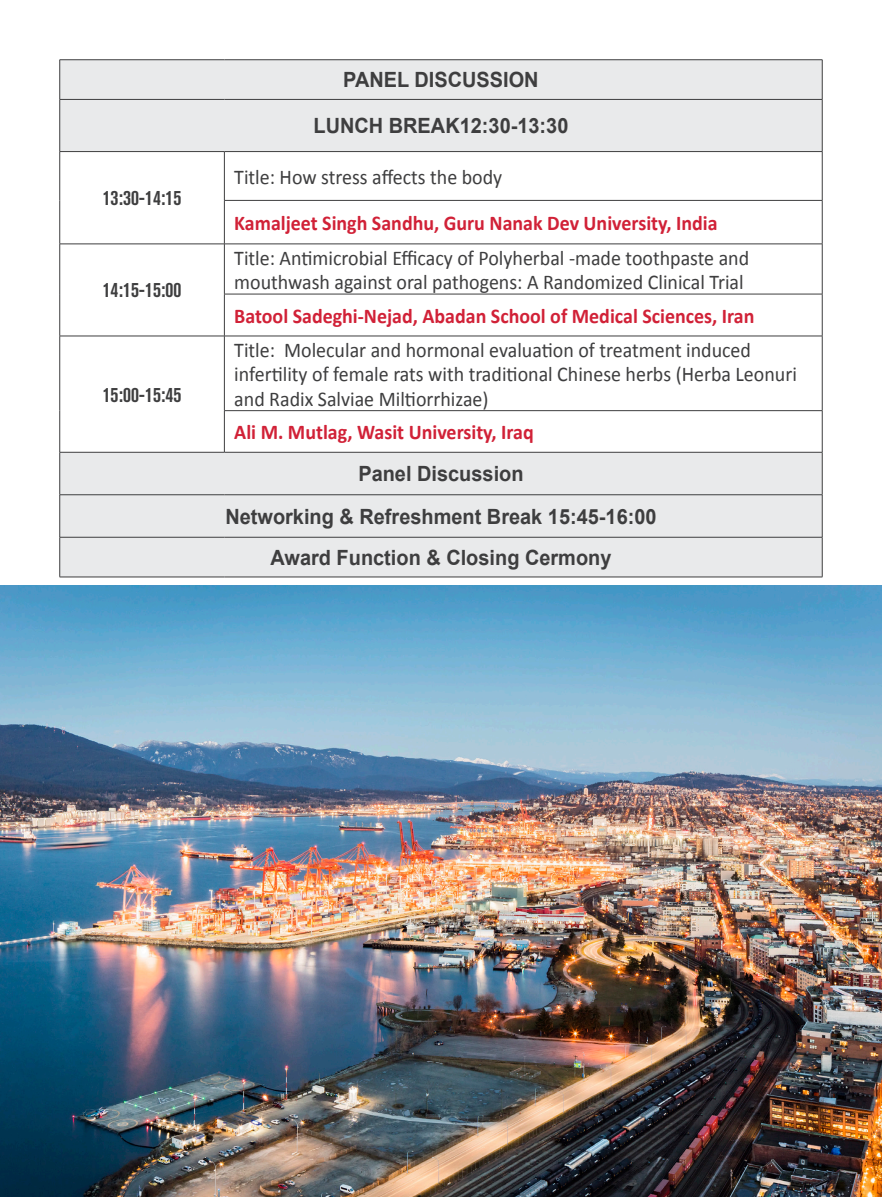
<style>
.page{position:relative;width:882px;height:1197px;background:#fff}
.page>*{position:absolute;margin:0;border:0;box-sizing:border-box;transform-origin:0 0}
.t1{font:21px/24.5px "Calibri";color:#3e3e3f;scale:.95 1}
.t2{font:700 21px "Calibri";color:#d12137;scale:.95 1}
.t3{font:700 21px "Arial";color:#3e3e3f;scale:.95 1}
.t4{font:700 condensed 21px "Akzidenz Grotesk BQ";color:#3e3e3f;scale:.95 1}
</style>
<div class="page">
<svg style="left:60px;top:60px;width:762px;height:517px"></svg>
<hr style="left:60px;top:59px;width:164px;height:1px;background:#3e3e3f">
<hr style="left:59px;top:60px;width:1px;height:39px;background:#3e3e3f">
<hr style="left:224px;top:59px;width:598px;height:1px;background:#3e3e3f">
<hr style="left:822px;top:60px;width:1px;height:39px;background:#3e3e3f">
<hr style="left:59px;top:100px;width:1px;height:51px;background:#3e3e3f">
<hr style="left:822px;top:100px;width:1px;height:51px;background:#3e3e3f">
<hr style="left:60px;top:577px;width:164px;height:1px;background:#3e3e3f">
<hr style="left:224px;top:577px;width:598px;height:1px;background:#3e3e3f">
<hr style="left:60px;top:99px;width:164px;height:1px;background:#3e3e3f">
<hr style="left:224px;top:99px;width:598px;height:1px;background:#3e3e3f">
<hr style="left:60px;top:151px;width:164px;height:1px;background:#3e3e3f">
<hr style="left:224px;top:151px;width:598px;height:1px;background:#3e3e3f">
<hr style="left:60px;top:452px;width:164px;height:1px;background:#3e3e3f">
<hr style="left:224px;top:452px;width:598px;height:1px;background:#3e3e3f">
<hr style="left:60px;top:494px;width:164px;height:1px;background:#3e3e3f">
<hr style="left:224px;top:494px;width:598px;height:1px;background:#3e3e3f">
<hr style="left:60px;top:537px;width:164px;height:1px;background:#3e3e3f">
<hr style="left:224px;top:537px;width:598px;height:1px;background:#3e3e3f">
<hr style="left:59px;top:152px;width:1px;height:48px;background:#3e3e3f">
<hr style="left:59px;top:200px;width:1px;height:44px;background:#3e3e3f">
<hr style="left:60px;top:244px;width:164px;height:1px;background:#3e3e3f">
<hr style="left:59px;top:244px;width:1px;height:50px;background:#3e3e3f">
<hr style="left:59px;top:294px;width:1px;height:42px;background:#3e3e3f">
<hr style="left:60px;top:336px;width:164px;height:1px;background:#3e3e3f">
<hr style="left:59px;top:336px;width:1px;height:75px;background:#3e3e3f">
<hr style="left:59px;top:411px;width:1px;height:41px;background:#3e3e3f">
<hr style="left:224px;top:152px;width:1px;height:48px;background:#3e3e3f">
<hr style="left:822px;top:152px;width:1px;height:48px;background:#3e3e3f">
<hr style="left:224px;top:244px;width:598px;height:1px;background:#3e3e3f">
<hr style="left:224px;top:244px;width:1px;height:50px;background:#3e3e3f">
<hr style="left:822px;top:244px;width:1px;height:50px;background:#3e3e3f">
<hr style="left:224px;top:336px;width:598px;height:1px;background:#3e3e3f">
<hr style="left:224px;top:336px;width:1px;height:74px;background:#3e3e3f">
<hr style="left:822px;top:336px;width:1px;height:74px;background:#3e3e3f">
<hr style="left:224px;top:200px;width:598px;height:1px;background:#3e3e3f">
<hr style="left:224px;top:201px;width:1px;height:43px;background:#3e3e3f">
<hr style="left:822px;top:201px;width:1px;height:43px;background:#3e3e3f">
<hr style="left:224px;top:294px;width:598px;height:1px;background:#3e3e3f">
<hr style="left:224px;top:294px;width:1px;height:42px;background:#3e3e3f">
<hr style="left:822px;top:294px;width:1px;height:42px;background:#3e3e3f">
<hr style="left:224px;top:410px;width:598px;height:1px;background:#3e3e3f">
<hr style="left:224px;top:411px;width:1px;height:41px;background:#3e3e3f">
<hr style="left:822px;top:411px;width:1px;height:41px;background:#3e3e3f">
<hr style="left:59px;top:453px;width:1px;height:42px;background:#3e3e3f">
<hr style="left:822px;top:453px;width:1px;height:42px;background:#3e3e3f">
<hr style="left:59px;top:495px;width:1px;height:42px;background:#3e3e3f">
<hr style="left:822px;top:495px;width:1px;height:42px;background:#3e3e3f">
<hr style="left:59px;top:537px;width:1px;height:40px;background:#3e3e3f">
<hr style="left:822px;top:537px;width:1px;height:40px;background:#3e3e3f">
<img style="left:0;top:586px;width:882px;height:611px">
<p class="t4" style="left:103px;top:186px;width:84px">13:30-14:15</p>
<p class="t4" style="left:103px;top:278px;width:84px">14:15-15:00</p>
<p class="t4" style="left:103px;top:382px;width:84px">15:00-15:45</p>
<p class="t3" style="left:343px;top:66px;width:207px">PANEL DISCUSSION</p>
<p class="t3" style="left:314px;top:112px;width:270px">LUNCH BREAK12:30-13:30</p>
<p class="t1" style="left:234px;top:165px;width:284px">Title: How stress affects the body</p>
<p class="t2" style="left:234px;top:210px;width:510px">Kamaljeet Singh Sandhu, Guru Nanak Dev University, India</p>
<p class="t1" style="left:234px;top:245px;width:544px">Title: Antimicrobial Efficacy of Polyherbal -made toothpaste and mouthwash against oral pathogens: A Randomized Clinical Trial</p>
<p class="t2" style="left:234px;top:303px;width:549px">Batool Sadeghi-Nejad, Abadan School of Medical Sciences, Iran</p>
<p class="t1" style="left:234px;top:338px;width:594px">Title: Molecular and hormonal evaluation of treatment induced infertility of female rats with traditional Chinese herbs (Herba Leonuri and Radix Salviae Miltiorrhizae)</p>
<p class="t2" style="left:234px;top:419px;width:317px">Ali M. Mutlag, Wasit University, Iraq</p>
<p class="t3" style="left:358px;top:460px;width:175px">Panel Discussion</p>
<p class="t3" style="left:225px;top:502px;width:455px">Networking &amp; Refreshment Break 15:45-16:00</p>
<p class="t3" style="left:270px;top:543px;width:360px">Award Function &amp; Closing Cermony</p>
</div>
